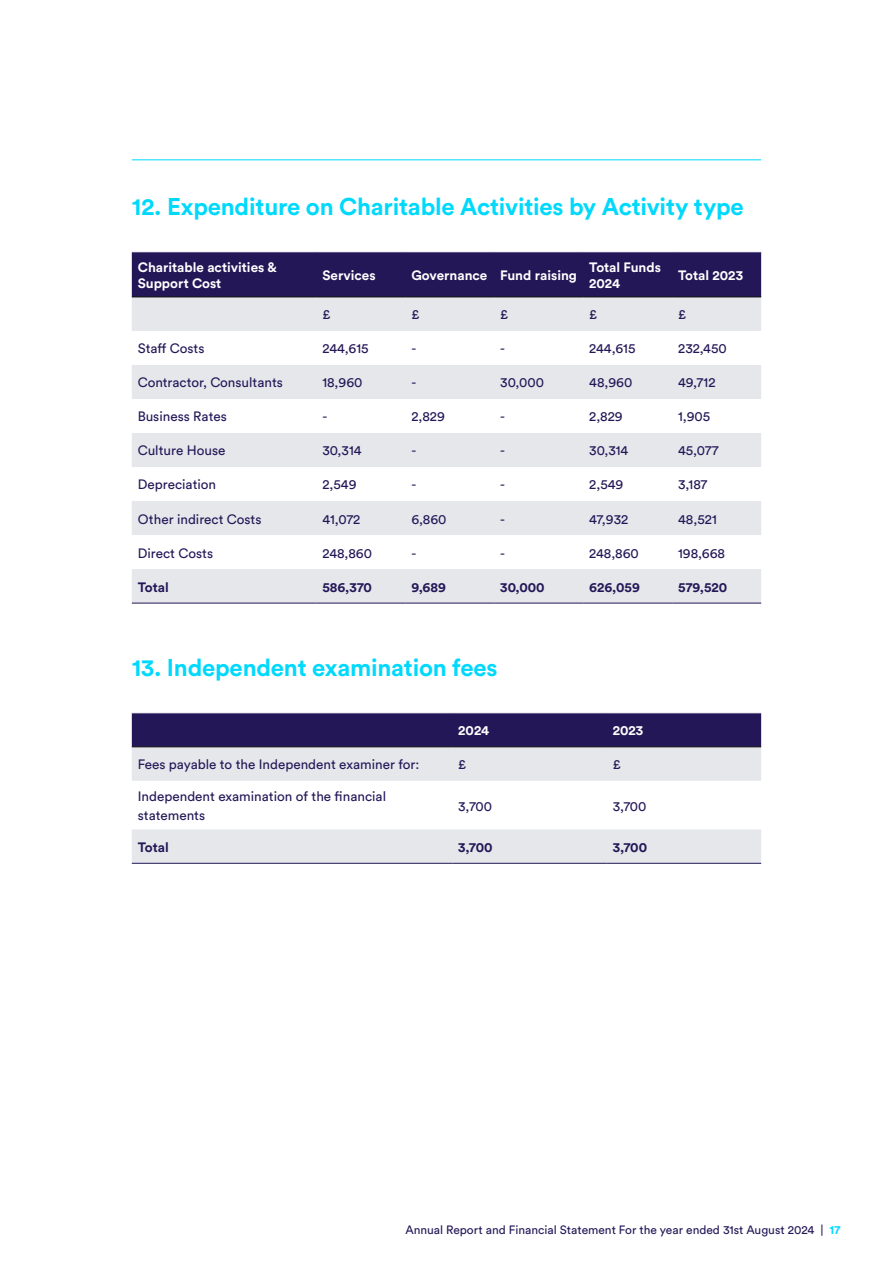
<style>
.page{position:relative;width:893px;height:1263px;background:#fff}
.page>*{position:absolute;margin:0;border:0;box-sizing:border-box;transform-origin:0 0}
.H2_-_Aqua{font:700 24px "Circular Std";letter-spacing:-.01em;color:#00d9fc}
.Body_-_Cobalt{font:13.5px/19.5px "Circular Std";color:#241757}
.Header_-_White{font:700 13.5px/16.2px "Circular Std";color:#fff}
.Body_-_Cobalt-2{font:700 13.5px "Circular Std";color:#241757}
.t1{font:12px "Circular Std";color:#241757}
.s1{font-weight:700;color:#00d9fc}
</style>
<div class="page">
<div style="left:132px;top:253px;width:629px;height:44px;background:#241757"></div>
<div style="left:132px;top:298px;width:629px;height:305px;background:#e5e7eb"></div>
<svg style="left:132px;top:331px;width:629px;height:238px"></svg>
<hr style="left:132px;top:297px;width:184px;height:1px;background:#000">
<hr style="left:316px;top:297px;width:89px;height:1px;background:#000">
<hr style="left:405px;top:297px;width:89px;height:1px;background:#000">
<hr style="left:494px;top:297px;width:89px;height:1px;background:#000">
<hr style="left:583px;top:297px;width:89px;height:1px;background:#000">
<hr style="left:672px;top:297px;width:89px;height:1px;background:#000">
<hr style="left:132px;top:603px;width:184px;height:1px;background:#241757">
<hr style="left:316px;top:603px;width:89px;height:1px;background:#241757">
<hr style="left:405px;top:603px;width:89px;height:1px;background:#241757">
<hr style="left:494px;top:603px;width:89px;height:1px;background:#241757">
<hr style="left:583px;top:603px;width:89px;height:1px;background:#241757">
<hr style="left:672px;top:603px;width:89px;height:1px;background:#241757">
<div style="left:132px;top:713px;width:629px;height:33px;background:#241757"></div>
<div style="left:132px;top:747px;width:629px;height:116px;background:#e5e7eb"></div>
<svg style="left:132px;top:781px;width:629px;height:48px"></svg>
<hr style="left:132px;top:746px;width:320px;height:1px;background:#000">
<hr style="left:452px;top:746px;width:155px;height:1px;background:#000">
<hr style="left:607px;top:746px;width:154px;height:1px;background:#000">
<hr style="left:132px;top:863px;width:320px;height:1px;background:#241757">
<hr style="left:452px;top:863px;width:155px;height:1px;background:#241757">
<hr style="left:607px;top:863px;width:154px;height:1px;background:#241757">
<hr style="left:132px;top:159px;width:629px;height:1px;background:#00d9fc">
<p class="H2_-_Aqua" style="left:132px;top:191px;width:614px">12. Expenditure on Charitable Activities by Activity type</p>
<p class="Header_-_White" style="left:138px;top:259px;width:141px">Charitable activities &amp;<br>Support Cost</p>
<p class="Header_-_White" style="left:322px;top:267px;width:55px">Services</p>
<p class="Header_-_White" style="left:411px;top:267px;width:78px">Governance</p>
<p class="Header_-_White" style="left:500px;top:267px;width:78px">Fund raising</p>
<p class="Header_-_White" style="left:589px;top:259px;width:73px">Total Funds<br>2024</p>
<p class="Header_-_White" style="left:678px;top:267px;width:66px">Total 2023</p>
<p class="Body_-_Cobalt" style="left:322px;top:305px;width:10px">£</p>
<p class="Body_-_Cobalt" style="left:411px;top:305px;width:10px">£</p>
<p class="Body_-_Cobalt" style="left:500px;top:305px;width:10px">£</p>
<p class="Body_-_Cobalt" style="left:589px;top:305px;width:10px">£</p>
<p class="Body_-_Cobalt" style="left:678px;top:305px;width:10px">£</p>
<p class="Body_-_Cobalt" style="left:138px;top:339px;width:68px">Staff Costs</p>
<p class="Body_-_Cobalt" style="left:322px;top:339px;width:48px">244,615</p>
<p class="Body_-_Cobalt" style="left:411px;top:339px;width:6px">-</p>
<p class="Body_-_Cobalt" style="left:500px;top:339px;width:6px">-</p>
<p class="Body_-_Cobalt" style="left:589px;top:339px;width:48px">244,615</p>
<p class="Body_-_Cobalt" style="left:678px;top:339px;width:50px">232,450</p>
<p class="Body_-_Cobalt" style="left:138px;top:373px;width:147px">Contractor, Consultants</p>
<p class="Body_-_Cobalt" style="left:322px;top:373px;width:42px">18,960</p>
<p class="Body_-_Cobalt" style="left:411px;top:373px;width:6px">-</p>
<p class="Body_-_Cobalt" style="left:500px;top:373px;width:45px">30,000</p>
<p class="Body_-_Cobalt" style="left:589px;top:373px;width:45px">48,960</p>
<p class="Body_-_Cobalt" style="left:678px;top:373px;width:39px">49,712</p>
<p class="Body_-_Cobalt" style="left:138px;top:407px;width:90px">Business Rates</p>
<p class="Body_-_Cobalt" style="left:322px;top:407px;width:6px">-</p>
<p class="Body_-_Cobalt" style="left:411px;top:407px;width:35px">2,829</p>
<p class="Body_-_Cobalt" style="left:500px;top:407px;width:6px">-</p>
<p class="Body_-_Cobalt" style="left:589px;top:407px;width:35px">2,829</p>
<p class="Body_-_Cobalt" style="left:678px;top:407px;width:33px">1,905</p>
<p class="Body_-_Cobalt" style="left:138px;top:441px;width:89px">Culture House</p>
<p class="Body_-_Cobalt" style="left:322px;top:441px;width:41px">30,314</p>
<p class="Body_-_Cobalt" style="left:411px;top:441px;width:6px">-</p>
<p class="Body_-_Cobalt" style="left:500px;top:441px;width:6px">-</p>
<p class="Body_-_Cobalt" style="left:589px;top:441px;width:41px">30,314</p>
<p class="Body_-_Cobalt" style="left:678px;top:441px;width:42px">45,077</p>
<p class="Body_-_Cobalt" style="left:138px;top:475px;width:80px">Depreciation</p>
<p class="Body_-_Cobalt" style="left:322px;top:475px;width:36px">2,549</p>
<p class="Body_-_Cobalt" style="left:411px;top:475px;width:6px">-</p>
<p class="Body_-_Cobalt" style="left:500px;top:475px;width:6px">-</p>
<p class="Body_-_Cobalt" style="left:589px;top:475px;width:36px">2,549</p>
<p class="Body_-_Cobalt" style="left:678px;top:475px;width:31px">3,187</p>
<p class="Body_-_Cobalt" style="left:138px;top:509px;width:125px">Other indirect Costs</p>
<p class="Body_-_Cobalt" style="left:322px;top:509px;width:40px">41,072</p>
<p class="Body_-_Cobalt" style="left:411px;top:509px;width:37px">6,860</p>
<p class="Body_-_Cobalt" style="left:500px;top:509px;width:6px">-</p>
<p class="Body_-_Cobalt" style="left:589px;top:509px;width:41px">47,932</p>
<p class="Body_-_Cobalt" style="left:678px;top:509px;width:40px">48,521</p>
<p class="Body_-_Cobalt" style="left:138px;top:543px;width:77px">Direct Costs</p>
<p class="Body_-_Cobalt" style="left:322px;top:543px;width:51px">248,860</p>
<p class="Body_-_Cobalt" style="left:411px;top:543px;width:6px">-</p>
<p class="Body_-_Cobalt" style="left:500px;top:543px;width:6px">-</p>
<p class="Body_-_Cobalt" style="left:589px;top:543px;width:51px">248,860</p>
<p class="Body_-_Cobalt" style="left:678px;top:543px;width:48px">198,668</p>
<p class="Body_-_Cobalt-2" style="left:138px;top:578px;width:33px">Total</p>
<p class="Body_-_Cobalt-2" style="left:322px;top:578px;width:51px">586,370</p>
<p class="Body_-_Cobalt-2" style="left:411px;top:578px;width:36px">9,689</p>
<p class="Body_-_Cobalt-2" style="left:500px;top:578px;width:46px">30,000</p>
<p class="Body_-_Cobalt-2" style="left:589px;top:578px;width:52px">626,059</p>
<p class="Body_-_Cobalt-2" style="left:678px;top:578px;width:51px">579,520</p>
<p class="H2_-_Aqua" style="left:132px;top:652px;width:367px">13. Independent examination fees</p>
<p class="Header_-_White" style="left:458px;top:722px;width:32px">2024</p>
<p class="Header_-_White" style="left:613px;top:722px;width:32px">2023</p>
<p class="Body_-_Cobalt" style="left:138px;top:755px;width:283px">Fees payable to the Independent examiner for:</p>
<p class="Body_-_Cobalt" style="left:458px;top:755px;width:10px">£</p>
<p class="Body_-_Cobalt" style="left:613px;top:755px;width:10px">£</p>
<p class="Body_-_Cobalt" style="left:138px;top:786px;width:250px">Independent examination of the financial statements</p>
<p class="Body_-_Cobalt" style="left:458px;top:796px;width:35px">3,700</p>
<p class="Body_-_Cobalt" style="left:613px;top:796px;width:35px">3,700</p>
<p class="Body_-_Cobalt-2" style="left:138px;top:838px;width:33px">Total</p>
<p class="Body_-_Cobalt-2" style="left:458px;top:838px;width:36px">3,700</p>
<p class="Body_-_Cobalt-2" style="left:613px;top:838px;width:36px">3,700</p>
<p class="t1" style="left:405px;top:1222px;width:437px">Annual Report and Financial Statement For the year ended 31st August 2024 | <span class="s1">17</span></p>
</div>
